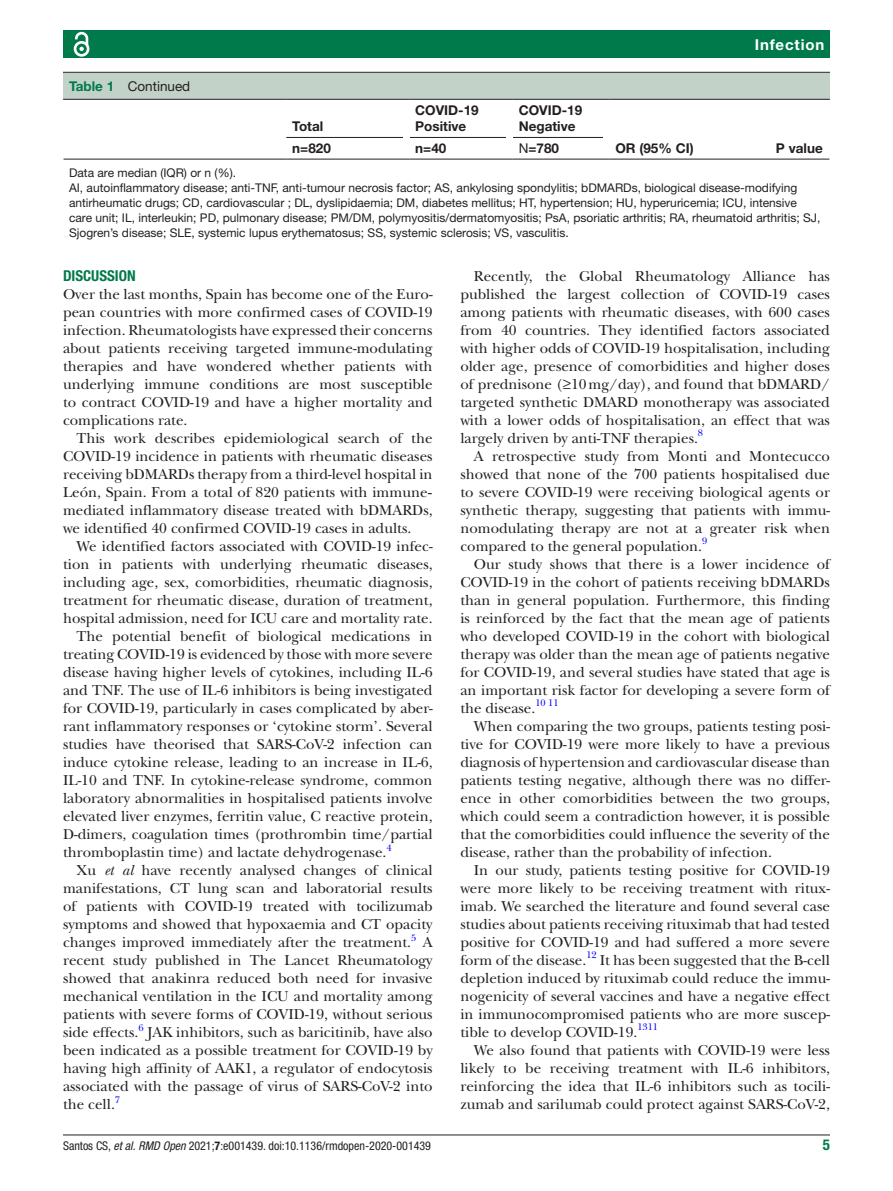
<style>
.page{position:relative;width:893px;height:1191px;background:#fff}
.page>*{position:absolute;margin:0;border:0;box-sizing:border-box;transform-origin:0 0}
.t1{font:15px/18px "New Baskerville";color:#231f20;text-align:justify}
.t2{font:700 condensed 15px "Helvetica Neue LT Std";color:#007a4b}
.t3{font:700 15px "Helvetica Neue LT Std";letter-spacing:.055em;color:#fff}
.t4{font:700 13.5px/16.5px "Helvetica Neue LT Std";color:#231f20}
.t5{font:13.5px "Helvetica Neue LT Std";color:#231f20}
.t6{font:12px/15px "Helvetica Neue LT Std";color:#231f20}
.t7{font:condensed 12px "Helvetica Neue LT Std";color:#231f20}
.t8{font:9.9px "New Baskerville";color:#00f}
.s1{font-weight:700;color:#007a4b}
.s2{font-weight:400}
.s3{font-family:"Times New Roman"}
.s4{font-style:italic}
.s5{font-weight:700}
</style>
<div class="page">
<hr style="left:63px;top:1134px;width:767px;height:1px;background:#231f20">
<div style="left:63px;top:31px;width:767px;height:27px;background:#007a4b"></div>
<svg style="left:73px;top:31px;width:17px;height:26px"></svg>
<div style="left:63px;top:91px;width:767px;height:146px;background:#c2d2c9"></div>
<div style="left:64px;top:100px;width:766px;height:137px;background:#fff"></div>
<hr style="left:63px;top:159px;width:223px;height:1px;background:#231f20">
<hr style="left:609px;top:159px;width:161px;height:1px;background:#231f20">
<hr style="left:770px;top:159px;width:60px;height:1px;background:#231f20">
<hr style="left:63px;top:99px;width:223px;height:1px;background:#231f20">
<hr style="left:286px;top:99px;width:123px;height:1px;background:#231f20">
<hr style="left:409px;top:99px;width:104px;height:1px;background:#231f20">
<hr style="left:513px;top:99px;width:96px;height:1px;background:#231f20">
<hr style="left:609px;top:99px;width:161px;height:1px;background:#231f20">
<hr style="left:770px;top:99px;width:60px;height:1px;background:#231f20">
<hr style="left:286px;top:137px;width:123px;height:1px;background:#231f20">
<hr style="left:286px;top:159px;width:123px;height:1px;background:#231f20">
<hr style="left:409px;top:137px;width:104px;height:1px;background:#231f20">
<hr style="left:409px;top:159px;width:104px;height:1px;background:#231f20">
<hr style="left:513px;top:137px;width:96px;height:1px;background:#231f20">
<hr style="left:513px;top:159px;width:96px;height:1px;background:#231f20">
<hr style="left:63px;top:100px;width:1px;height:37px;background:#fff">
<svg style="left:63px;top:137px;width:1px;height:22px"></svg>
<hr style="left:63px;top:159px;width:1px;height:78px;background:#fff">
<hr style="left:69px;top:176px;width:761px;height:1px;background:#fff">
<hr style="left:69px;top:236px;width:761px;height:1px;background:#fff">
<svg style="left:403px;top:135px;width:6px;height:5px"></svg>
<svg style="left:507px;top:135px;width:6px;height:5px"></svg>
<svg style="left:603px;top:135px;width:6px;height:5px"></svg>
<div style="left:63px;top:73px;width:767px;height:18px;background:#c2d2c9"></div>
<hr style="left:63px;top:72px;width:767px;height:1px;background:#231f20">
<p class="t5" style="left:69px;top:78px;width:123px"><span class="s1">Table 1</span> Continued</p>
<p class="t4" style="left:292px;top:118px;width:32px">Total</p>
<p class="t4" style="left:415px;top:102px;width:65px">COVID-19<br>Positive</p>
<p class="t4" style="left:519px;top:102px;width:65px">COVID-19<br>Negative</p>
<p class="t3" style="left:755px;top:35px;width:71px">Infection</p>
<p class="t4" style="left:292px;top:140px;width:40px">n=820</p>
<p class="t4" style="left:415px;top:140px;width:33px">n=40</p>
<p class="t4" style="left:519px;top:140px;width:42px"><span class="s2">N</span>=780</p>
<p class="t4" style="left:615px;top:140px;width:80px">OR (95% CI)</p>
<p class="t4" style="left:776px;top:140px;width:48px">P value</p>
<p class="t6" style="left:69px;top:165px;width:753px">Data are median (IQR) or n (%).<br>AI, autoinflammatory disease; anti-TNF, anti-tumour necrosis factor; AS, ankylosing spondylitis; bDMARDs, biological disease-modifying antirheumatic drugs; CD, cardiovascular ; DL, dyslipidaemia; DM, diabetes mellitus; HT, hypertension; HU, hyperuricemia; ICU, intensive care unit; IL, interleukin; PD, pulmonary disease; PM/DM, polymyositis/dermatomyositis; PsA, psoriatic arthritis; RA, rheumatoid arthritis; SJ, Sjogren’s disease; SLE, systemic lupus erythematosus; SS, systemic sclerosis; VS, vasculitis.</p>
<p class="t2" style="left:63px;top:267px;width:74px">DISCUSSION</p>
<p class="t1" style="left:63px;top:285px;width:371px">Over the last months, Spain has become one of the Euro&shy;pean countries with more confirmed cases of COVID-19 infection. Rheumatologists have expressed their concerns about patients receiving targeted immune-modulating therapies and have wondered whether patients with underlying immune conditions are most susceptible to contract COVID-19 and have a higher mortality and complications rate.</p>
<p class="t1" style="left:63px;top:429px;width:371px;text-indent:14px">This work describes epidemiological search of the COVID-19 incidence in patients with rheumatic diseases receiving bDMARDs therapy from a third-level hospital in León, Spain. From a total of 820 patients with immune<span class="s3">‐ </span>mediated inflammatory disease treated with bDMARDs, we identified 40 confirmed COVID-19 cases in adults.</p>
<p class="t1" style="left:76px;top:537px;width:358px">We identified factors associated with COVID-19 infec-</p>
<p class="t1" style="left:63px;top:555px;width:371px">tion in patients with underlying rheumatic diseases,</p>
<p class="t1" style="left:63px;top:573px;width:371px">including age, sex, comorbidities, rheumatic diagnosis,</p>
<p class="t1" style="left:63px;top:591px;width:371px">treatment for rheumatic disease, duration of treatment,</p>
<p class="t1" style="left:63px;top:609px;width:371px">hospital admission, need for ICU care and mortality rate.</p>
<p class="t1" style="left:76px;top:627px;width:358px">The potential benefit of biological medications in</p>
<p class="t1" style="left:63px;top:645px;width:371px">treating COVID-19 is evidenced by those with more severe</p>
<p class="t1" style="left:63px;top:663px;width:371px">disease having higher levels of cytokines, including IL-6</p>
<p class="t1" style="left:63px;top:681px;width:371px">and TNF. The use of IL-6 inhibitors is being investigated</p>
<p class="t1" style="left:63px;top:699px;width:371px">for COVID-19, particularly in cases complicated by aber-</p>
<p class="t1" style="left:63px;top:717px;width:371px">rant inflammatory responses or ‘cytokine storm’. Several</p>
<p class="t1" style="left:63px;top:735px;width:371px">studies have theorised that SARS-CoV-2 infection can</p>
<p class="t1" style="left:63px;top:753px;width:371px">induce cytokine release, leading to an increase in IL-6,</p>
<p class="t1" style="left:63px;top:771px;width:371px">IL-10 and TNF. In cytokine-release syndrome, common</p>
<p class="t1" style="left:63px;top:789px;width:371px">laboratory abnormalities in hospitalised patients involve</p>
<p class="t1" style="left:63px;top:807px;width:371px">elevated liver enzymes, ferritin value, C reactive protein,</p>
<p class="t1" style="left:63px;top:825px;width:371px">D-dimers, coagulation times (prothrombin time/partial</p>
<p class="t1" style="left:63px;top:843px;width:325px">thromboplastin time) and lactate dehydrogenase.</p>
<p class="t8" style="left:386px;top:841px;width:7px">4</p>
<p class="t1" style="left:63px;top:861px;width:371px;text-indent:14px">Xu <span class="s4">et al</span> have recently analysed changes of clinical manifestations, CT lung scan and laboratorial results of patients with COVID-19 treated with tocilizumab symptoms and showed that hypoxaemia and CT opacity changes improved immediately after the treatment.</p>
<p class="t8" style="left:411px;top:931px;width:7px">5</p>
<p class="t1" style="left:63px;top:933px;width:371px;text-indent:360px">A recent study published in The Lancet Rheumatology showed that anakinra reduced both need for invasive mechanical ventilation in the ICU and mortality among patients with severe forms of COVID-19, without serious side effects.</p>
<p class="t8" style="left:138px;top:1021px;width:7px">6</p>
<p class="t1" style="left:63px;top:1023px;width:371px;text-indent:84px">JAK inhibitors, such as baricitinib, have also been indicated as a possible treatment for COVID-19 by having high affinity of AAK1, a regulator of endocytosis associated with the passage of virus of SARS-CoV-2 into the cell.</p>
<p class="t8" style="left:115px;top:1093px;width:7px">7</p>
<p class="t1" style="left:460px;top:267px;width:371px;text-indent:14px">Recently, the Global Rheumatology Alliance has published the largest collection of COVID-19 cases among patients with rheumatic diseases, with 600 cases from 40 countries. They identified factors associated with higher odds of COVID-19 hospitalisation, including older age, presence of comorbidities and higher doses of prednisone (≥10mg/day), and found that bDMARD/ targeted synthetic DMARD monotherapy was associated with a lower odds of hospitalisation, an effect that was largely driven by anti-TNF therapies.<sup>8</sup></p>
<p class="t1" style="left:460px;top:447px;width:371px;text-indent:14px">A retrospective study from Monti and Montecucco showed that none of the 700 patients hospitalised due to severe COVID-19 were receiving biological agents or synthetic therapy, suggesting that patients with immu&shy;nomodulating therapy are not at a greater risk when compared to the general population.</p>
<p class="t8" style="left:702px;top:535px;width:7px">9</p>
<p class="t1" style="left:460px;top:555px;width:371px;text-indent:14px">Our study shows that there is a lower incidence of COVID-19 in the cohort of patients receiving bDMARDs than in general population. Furthermore, this finding is reinforced by the fact that the mean age of patients who developed COVID-19 in the cohort with biological therapy was older than the mean age of patients negative for COVID-19, and several studies have stated that age is an important risk factor for developing a severe form of the disease.</p>
<p class="t8" style="left:535px;top:697px;width:25px">10 11</p>
<p class="t1" style="left:460px;top:717px;width:371px;text-indent:14px">When comparing the two groups, patients testing posi&shy;tive for COVID-19 were more likely to have a previous diagnosis of hypertension and cardiovascular disease than patients testing negative, although there was no differ&shy;ence in other comorbidities between the two groups, which could seem a contradiction however, it is possible that the comorbidities could influence the severity of the disease, rather than the probability of infection.</p>
<p class="t1" style="left:460px;top:861px;width:371px;text-indent:14px">In our study, patients testing positive for COVID-19 were more likely to be receiving treatment with ritux&shy;imab. We searched the literature and found several case studies about patients receiving rituximab that had tested positive for COVID-19 and had suffered a more severe form of the disease.<sup>12</sup> It has been suggested that the B-cell depletion induced by rituximab could reduce the immu&shy;nogenicity of several vaccines and have a negative effect in immunocompromised patients who are more suscep&shy;tible to develop COVID-19.</p>
<p class="t8" style="left:637px;top:1021px;width:22px">1311</p>
<p class="t1" style="left:460px;top:1041px;width:371px;text-indent:14px">We also found that patients with COVID-19 were less likely to be receiving treatment with IL-6 inhibitors, reinforcing the idea that IL-6 inhibitors such as tocili&shy;zumab and sarilumab could protect against SARS-CoV-2,</p>
<p class="t7" style="left:63px;top:1138px;width:370px">Santos CS, <span class="s4">et al</span>. <span class="s4">RMD Open</span> 2021;<span class="s5">7</span>:e001439. doi:10.1136/rmdopen-2020-001439</p>
<p class="t2" style="left:823px;top:1135px;width:9px">5</p>
</div>
